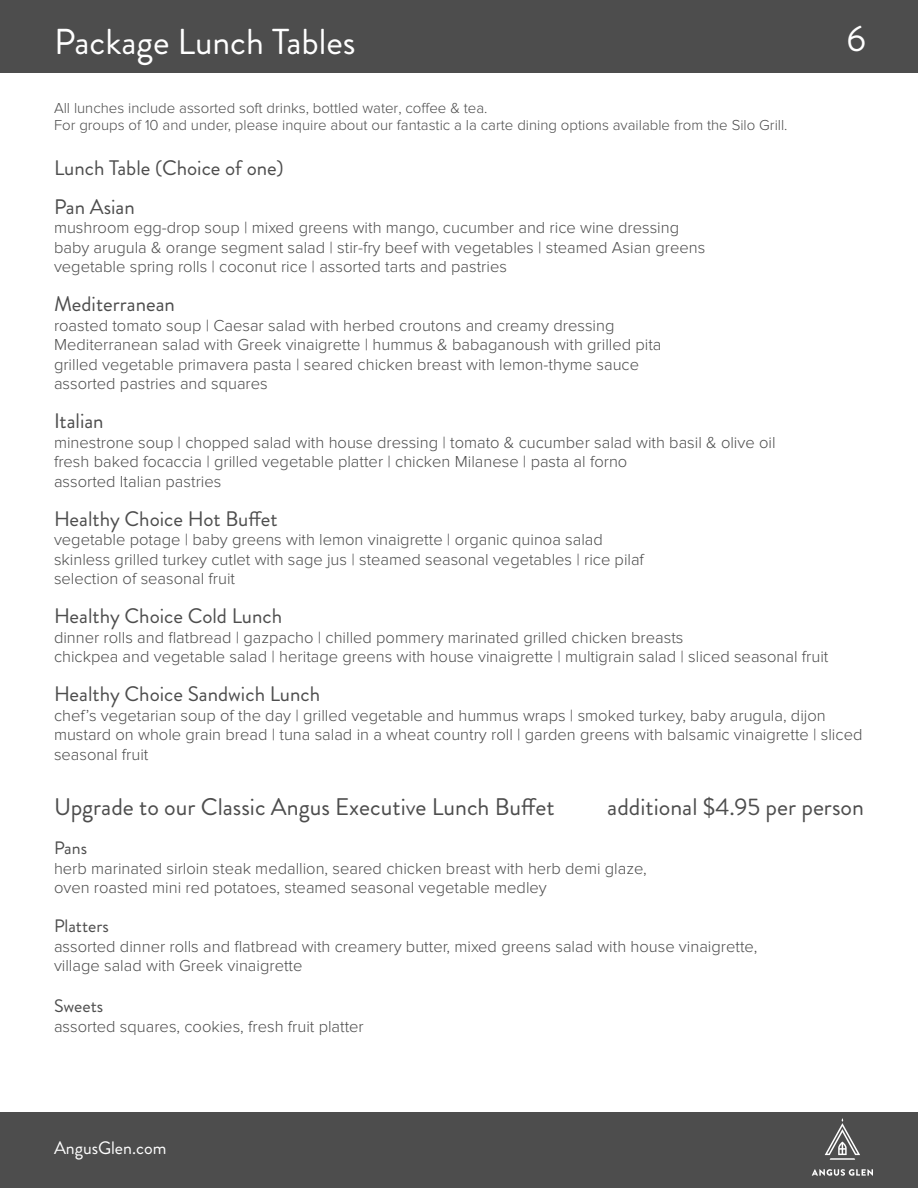
<style>
.page{position:relative;width:918px;height:1188px;background:#fff}
.page>*{position:absolute;margin:0;border:0;box-sizing:border-box;transform-origin:0 0}
.t1{font:36px "Brandon Grotesque";color:#fff}
.t2{font:24px "Brandon Grotesque";color:#4d4d4d}
.t3{font:21px/39px "Brandon Grotesque";color:#4d4d4d}
.t4{font:18px "Brandon Grotesque";color:#4d4d4d}
.t5{font:18px "Brandon Grotesque";color:#fff}
.t6{font:300 16.5px/19.5px "Proxima Nova";color:#4d4d4d}
.t7{font:300 15px/16.5px "Proxima Nova";color:#4d4d4d}
</style>
<div class="page">
<div style="left:0;top:0;width:918px;height:72px;background:#4d4d4d"></div>
<div style="left:0;top:1112px;width:918px;height:76px;background:#4d4d4d"></div>
<svg style="left:812px;top:1169px;width:61px;height:7px"></svg>
<svg style="left:825px;top:1118px;width:35px;height:42px"></svg>
<h1 class="t1" style="left:54px;top:17px;width:303px">Package Lunch Tables</h1>
<h1 class="t1" style="left:846px;top:14px;width:21px">6</h1>
<p class="t7" style="left:54px;top:100px;width:735px">All lunches include assorted soft drinks, bottled water, coffee &amp; tea.<br>For groups of 10 and under, please inquire about our fantastic a la carte dining options available from the Silo Grill.</p>
<p class="t3" style="left:54px;top:148px;width:231px">Lunch Table (Choice of one)<br>Pan Asian</p>
<p class="t6" style="left:54px;top:218px;width:653px">mushroom egg-drop soup | mixed greens with mango, cucumber and rice wine dressing baby arugula &amp; orange segment salad | stir-fry beef with vegetables | steamed Asian greens vegetable spring rolls | coconut rice | assorted tarts and pastries</p>
<p class="t3" style="left:54px;top:285px;width:122px">Mediterranean</p>
<p class="t6" style="left:54px;top:316px;width:609px">roasted tomato soup | Caesar salad with herbed croutons and creamy dressing Mediterranean salad with Greek vinaigrette | hummus &amp; babaganoush with grilled pita grilled vegetable primavera pasta | seared chicken breast with lemon-thyme sauce assorted pastries and squares</p>
<p class="t3" style="left:54px;top:402px;width:51px">Italian</p>
<p class="t6" style="left:54px;top:433px;width:723px">minestrone soup | chopped salad with house dressing | tomato &amp; cucumber salad with basil &amp; olive oil fresh baked focaccia | grilled vegetable platter | chicken Milanese | pasta al forno<br>assorted Italian pastries</p>
<p class="t3" style="left:54px;top:499px;width:225px">Healthy Choice Hot Buffet</p>
<p class="t6" style="left:54px;top:530px;width:592px">vegetable potage | baby greens with lemon vinaigrette | organic quinoa salad skinless grilled turkey cutlet with sage jus | steamed seasonal vegetables | rice pilaf selection of seasonal fruit</p>
<p class="t3" style="left:54px;top:597px;width:230px">Healthy Choice Cold Lunch</p>
<p class="t6" style="left:54px;top:628px;width:776px">dinner rolls and flatbread | gazpacho | chilled pommery marinated grilled chicken breasts<br>chickpea and vegetable salad | heritage greens with house vinaigrette | multigrain salad | sliced seasonal fruit</p>
<p class="t3" style="left:54px;top:675px;width:268px">Healthy Choice Sandwich Lunch</p>
<p class="t6" style="left:54px;top:706px;width:810px">chef’s vegetarian soup of the day | grilled vegetable and hummus wraps | smoked turkey, baby arugula, dijon mustard on whole grain bread | tuna salad in a wheat country roll | garden greens with balsamic vinaigrette | sliced seasonal fruit</p>
<h2 class="t2" style="left:54px;top:790px;width:502px">Upgrade to our Classic Angus Executive Lunch Buffet</h2>
<h2 class="t2" style="left:607px;top:790px;width:258px">additional $4.95 per person</h2>
<p class="t4" style="left:54px;top:836px;width:35px">Pans</p>
<p class="t6" style="left:54px;top:859px;width:594px">herb marinated sirloin steak medallion, seared chicken breast with herb demi glaze, oven roasted mini red potatoes, steamed seasonal vegetable medley</p>
<p class="t4" style="left:54px;top:914px;width:56px">Platters</p>
<p class="t6" style="left:54px;top:937px;width:705px">assorted dinner rolls and flatbread with creamery butter, mixed greens salad with house vinaigrette, village salad with Greek vinaigrette</p>
<p class="t4" style="left:54px;top:994px;width:51px">Sweets</p>
<p class="t6" style="left:54px;top:1017px;width:311px">assorted squares, cookies, fresh fruit platter</p>
<p class="t5" style="left:54px;top:1136px;width:114px">AngusGlen.com</p>
</div>
